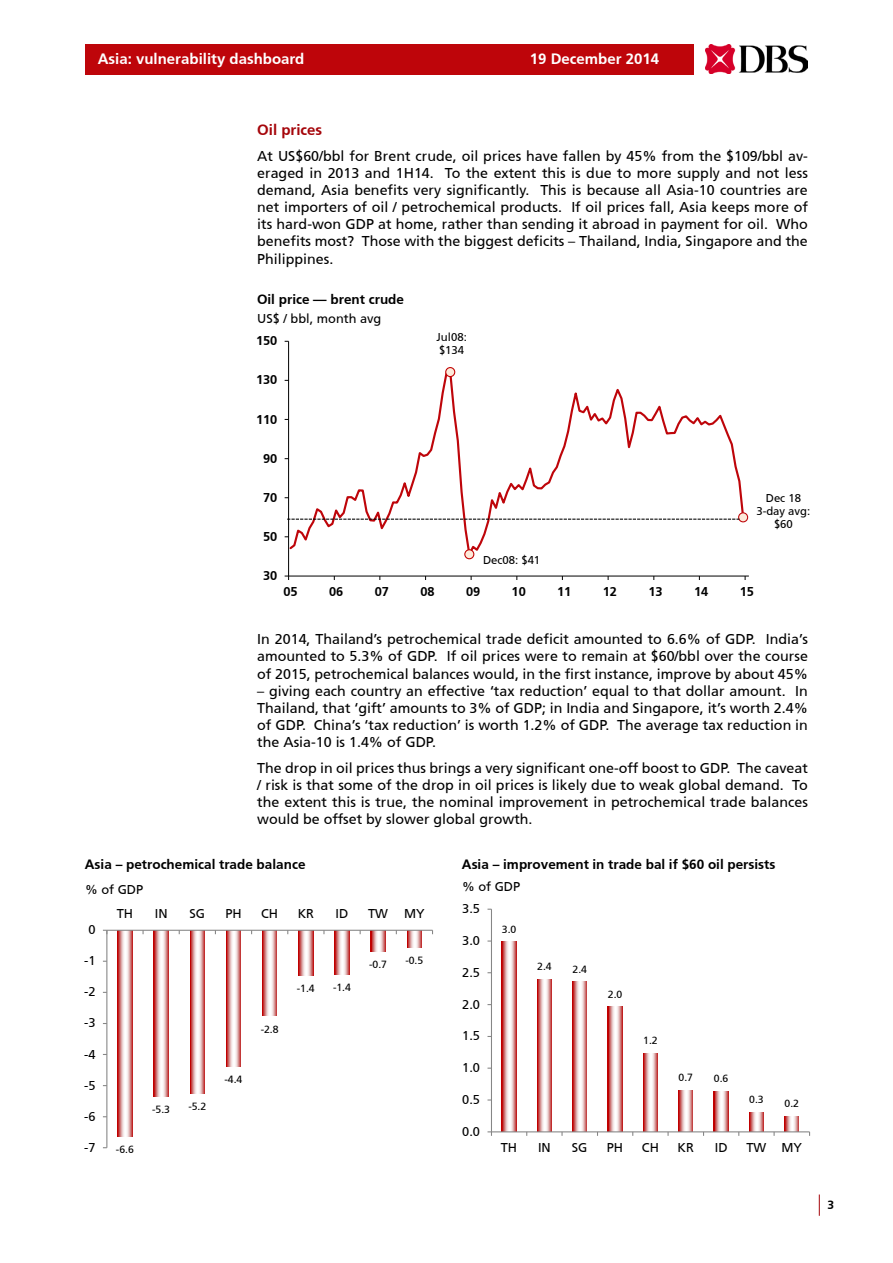
<style>
.page{position:relative;width:893px;height:1263px;background:#fff}
.page>*{position:absolute;margin:0;border:0;box-sizing:border-box;transform-origin:0 0}
.t1{font:15px "Frutiger BL";color:#fff}
.t2{font:15px "Frutiger BL";color:#a5050a}
.t3{font:14.25px/17.1px "Frutiger Roman";color:#000;text-align:justify}
.t4{font:700 13.5px "Frutiger";color:#000}
.t5{font:12.75px "Frutiger Roman";letter-spacing:-.005em;color:#000}
.t6{font:700 12.75px "Frutiger";letter-spacing:-.005em;color:#000}
.t7{font:12px "Frutiger BL";color:#000}
.t8{font:11.4px/13px "Frutiger Roman";color:#000;text-align:center}
.t9{font:10.5px "Frutiger Roman";color:#000}
</style>
<div class="page">
<div style="left:85px;top:44px;width:608px;height:30px;background:#be050a"></div>
<img style="left:706px;top:45px;width:102px;height:29px">
<svg style="left:819px;top:1194px;width:1px;height:22px"></svg>
<hr style="left:288px;top:341px;width:1px;height:235px;background:#000">
<hr style="left:289px;top:576px;width:460px;height:1px;background:#000">
<svg style="left:289px;top:369px;width:456px;height:192px"></svg>
<div style="left:446px;top:368px;width:9px;height:9px;background:#fdeada;border-radius:50%"></div>
<div style="left:445px;top:367px;width:10px;height:10px;border:1px solid #c00000;border-radius:50%"></div>
<div style="left:465px;top:550px;width:9px;height:9px;background:#fdeada;border-radius:50%"></div>
<div style="left:464px;top:549px;width:10px;height:10px;border:1px solid #c00000;border-radius:50%"></div>
<div style="left:739px;top:513px;width:9px;height:9px;background:#fdeada;border-radius:50%"></div>
<div style="left:738px;top:512px;width:10px;height:10px;border:1px solid #be050a;border-radius:50%"></div>
<svg style="left:287px;top:519px;width:452px;height:1px"></svg>
<svg style="left:118px;top:931px;width:14px;height:205px"></svg>
<svg style="left:154px;top:931px;width:14px;height:165px"></svg>
<svg style="left:190px;top:931px;width:14px;height:162px"></svg>
<svg style="left:226px;top:931px;width:15px;height:135px"></svg>
<svg style="left:262px;top:931px;width:15px;height:85px"></svg>
<svg style="left:299px;top:931px;width:14px;height:44px"></svg>
<svg style="left:335px;top:931px;width:14px;height:43px"></svg>
<svg style="left:371px;top:931px;width:14px;height:21px"></svg>
<svg style="left:407px;top:931px;width:15px;height:16px"></svg>
<hr style="left:106px;top:930px;width:1px;height:218px;background:#868686">
<hr style="left:107px;top:930px;width:325px;height:1px;background:#868686">
<svg style="left:502px;top:942px;width:14px;height:189px"></svg>
<svg style="left:537px;top:979px;width:14px;height:152px"></svg>
<svg style="left:573px;top:982px;width:14px;height:149px"></svg>
<svg style="left:608px;top:1006px;width:14px;height:125px"></svg>
<svg style="left:643px;top:1053px;width:14px;height:78px"></svg>
<svg style="left:679px;top:1090px;width:14px;height:41px"></svg>
<svg style="left:714px;top:1091px;width:14px;height:40px"></svg>
<svg style="left:749px;top:1112px;width:14px;height:19px"></svg>
<svg style="left:785px;top:1116px;width:14px;height:15px"></svg>
<hr style="left:491px;top:909px;width:1px;height:223px;background:#868686">
<hr style="left:491px;top:1131px;width:318px;height:1px;background:#868686">
<svg style="left:487px;top:1131px;width:5px;height:5px"></svg>
<p class="t1" style="left:98px;top:50px;width:208px">Asia: vulnerability dashboard</p>
<p class="t1" style="left:530px;top:50px;width:131px">19 December 2014</p>
<p class="t2" style="left:257px;top:121px;width:67px">Oil prices</p>
<p class="t3" style="left:257px;top:147px;width:552px">At US$60/bbl for Brent crude, oil prices have fallen by 45% from the $109/bbl av&shy;eraged in 2013 and 1H14. To the extent this is due to more supply and not less demand, Asia benefits very significantly. This is because all Asia-10 countries are net importers of oil / petrochemical products. If oil prices fall, Asia keeps more of its hard-won GDP at home, rather than sending it abroad in payment for oil. Who benefits most? Those with the biggest deficits – Thailand, India, Singapore and the Philippines.</p>
<p class="t4" style="left:257px;top:291px;width:148px">Oil price — brent crude</p>
<p class="t5" style="left:257px;top:311px;width:125px">US$ / bbl, month avg</p>
<p class="t6" style="left:256px;top:333px;width:23px">150</p>
<p class="t6" style="left:256px;top:372px;width:23px">130</p>
<p class="t6" style="left:256px;top:412px;width:23px">110</p>
<p class="t6" style="left:263px;top:451px;width:16px">90</p>
<p class="t6" style="left:263px;top:490px;width:16px">70</p>
<p class="t6" style="left:263px;top:529px;width:16px">50</p>
<p class="t6" style="left:263px;top:568px;width:16px">30</p>
<p class="t8" style="left:436px;top:330px;width:32px;text-align:left">Jul08: $134</p>
<p class="t8" style="left:483px;top:553px;width:59px">Dec08: $41</p>
<p class="t8" style="left:756px;top:492px;width:55px">Dec 18<br>3-day avg: $60</p>
<p class="t6" style="left:283px;top:584px;width:16px">05</p>
<p class="t6" style="left:329px;top:584px;width:16px">06</p>
<p class="t6" style="left:375px;top:584px;width:16px">07</p>
<p class="t6" style="left:420px;top:584px;width:16px">08</p>
<p class="t6" style="left:466px;top:584px;width:16px">09</p>
<p class="t6" style="left:512px;top:584px;width:16px">10</p>
<p class="t6" style="left:557px;top:584px;width:16px">11</p>
<p class="t6" style="left:603px;top:584px;width:16px">12</p>
<p class="t6" style="left:649px;top:584px;width:16px">13</p>
<p class="t6" style="left:694px;top:584px;width:16px">14</p>
<p class="t6" style="left:740px;top:584px;width:16px">15</p>
<p class="t3" style="left:257px;top:631px;width:552px">In 2014, Thailand’s petrochemical trade deficit amounted to 6.6% of GDP. India’s amounted to 5.3% of GDP. If oil prices were to remain at $60/bbl over the course of 2015, petrochemical balances would, in the first instance, improve by about 45%</p>
<p class="t3" style="left:257px;top:682px;width:552px">– giving each country an effective ‘tax reduction’ equal to that dollar amount. In Thailand, that ‘gift’ amounts to 3% of GDP; in India and Singapore, it’s worth 2.4% of GDP. China’s ‘tax reduction’ is worth 1.2% of GDP. The average tax reduction in the Asia-10 is 1.4% of GDP.</p>
<p class="t3" style="left:257px;top:759px;width:552px">The drop in oil prices thus brings a very significant one-off boost to GDP. The caveat / risk is that some of the drop in oil prices is likely due to weak global demand. To the extent this is true, the nominal improvement in petrochemical trade balances would be offset by slower global growth.</p>
<p class="t4" style="left:85px;top:856px;width:222px">Asia – petrochemical trade balance</p>
<p class="t5" style="left:85px;top:882px;width:60px">% of GDP</p>
<p class="t5" style="left:88px;top:922px;width:9px">0</p>
<p class="t5" style="left:84px;top:953px;width:13px">-1</p>
<p class="t5" style="left:84px;top:984px;width:13px">-2</p>
<p class="t5" style="left:84px;top:1015px;width:13px">-3</p>
<p class="t5" style="left:84px;top:1046px;width:13px">-4</p>
<p class="t5" style="left:84px;top:1078px;width:13px">-5</p>
<p class="t5" style="left:84px;top:1109px;width:13px">-6</p>
<p class="t5" style="left:84px;top:1140px;width:13px">-7</p>
<p class="t5" style="left:117px;top:906px;width:18px">TH</p>
<p class="t5" style="left:155px;top:906px;width:14px">IN</p>
<p class="t5" style="left:190px;top:906px;width:17px">SG</p>
<p class="t5" style="left:225px;top:906px;width:18px">PH</p>
<p class="t5" style="left:261px;top:906px;width:18px">CH</p>
<p class="t5" style="left:298px;top:906px;width:18px">KR</p>
<p class="t5" style="left:336px;top:906px;width:14px">ID</p>
<p class="t5" style="left:368px;top:906px;width:21px">TW</p>
<p class="t5" style="left:404px;top:906px;width:22px">MY</p>
<p class="t9" style="left:116px;top:1143px;width:19px">-6.6</p>
<p class="t9" style="left:152px;top:1103px;width:19px">-5.3</p>
<p class="t9" style="left:188px;top:1100px;width:19px">-5.2</p>
<p class="t9" style="left:224px;top:1073px;width:19px">-4.4</p>
<p class="t9" style="left:261px;top:1023px;width:19px">-2.8</p>
<p class="t9" style="left:297px;top:982px;width:19px">-1.4</p>
<p class="t9" style="left:333px;top:981px;width:19px">-1.4</p>
<p class="t9" style="left:369px;top:958px;width:19px">-0.7</p>
<p class="t9" style="left:405px;top:954px;width:19px">-0.5</p>
<p class="t4" style="left:462px;top:856px;width:315px">Asia – improvement in trade bal if $60 oil persists</p>
<p class="t5" style="left:462px;top:879px;width:60px">% of GDP</p>
<p class="t5" style="left:462px;top:901px;width:19px">3.5</p>
<p class="t5" style="left:462px;top:933px;width:19px">3.0</p>
<p class="t5" style="left:462px;top:965px;width:19px">2.5</p>
<p class="t5" style="left:462px;top:997px;width:19px">2.0</p>
<p class="t5" style="left:462px;top:1028px;width:19px">1.5</p>
<p class="t5" style="left:462px;top:1060px;width:19px">1.0</p>
<p class="t5" style="left:462px;top:1092px;width:19px">0.5</p>
<p class="t5" style="left:462px;top:1124px;width:19px">0.0</p>
<p class="t9" style="left:502px;top:923px;width:16px">3.0</p>
<p class="t9" style="left:537px;top:960px;width:16px">2.4</p>
<p class="t9" style="left:573px;top:963px;width:16px">2.4</p>
<p class="t9" style="left:608px;top:988px;width:16px">2.0</p>
<p class="t9" style="left:643px;top:1034px;width:16px">1.2</p>
<p class="t9" style="left:679px;top:1071px;width:16px">0.7</p>
<p class="t9" style="left:714px;top:1072px;width:16px">0.6</p>
<p class="t9" style="left:749px;top:1093px;width:16px">0.3</p>
<p class="t9" style="left:785px;top:1097px;width:16px">0.2</p>
<p class="t5" style="left:501px;top:1140px;width:18px">TH</p>
<p class="t5" style="left:538px;top:1140px;width:14px">IN</p>
<p class="t5" style="left:572px;top:1140px;width:17px">SG</p>
<p class="t5" style="left:607px;top:1140px;width:18px">PH</p>
<p class="t5" style="left:642px;top:1140px;width:18px">CH</p>
<p class="t5" style="left:678px;top:1140px;width:18px">KR</p>
<p class="t5" style="left:715px;top:1140px;width:14px">ID</p>
<p class="t5" style="left:746px;top:1140px;width:57px">TW MY</p>
<p class="t7" style="left:828px;top:1197px;width:8px">3</p>
</div>
